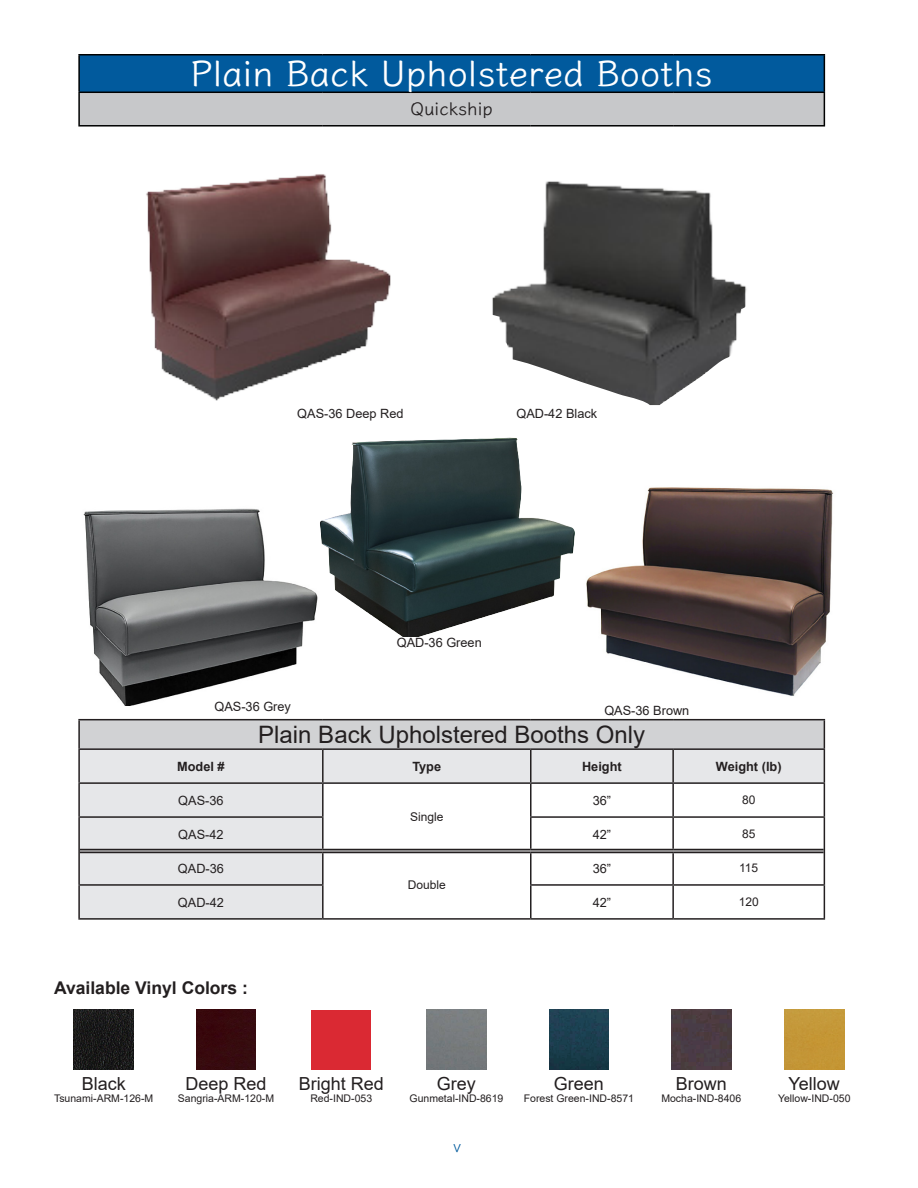
<style>
.page{position:relative;width:918px;height:1188px;background:#fff}
.page>*{position:absolute;margin:0;border:0;box-sizing:border-box;transform-origin:0 0}
.Heading_4{font:600 36px "Klee One";color:#fff}
.t1{font:24px "Arial";color:#231f20}
.t2{font:18px "Arial";color:#231f20}
.klee_table{font:600 18px "Klee One";color:#231f20}
.InformationText1{font:700 17.55px "Arial";color:#231f20}
.t3{font:16.5px "Klee One";color:#015a9d}
.t4{font:12.75px "Arial";color:#231f20}
.t5{font:700 12.75px "Arial";color:#231f20}
.t6{font:12px "Arial";color:#231f20}
.t7{font:10.5px "Arial";color:#231f20}
</style>
<div class="page">
<div style="left:79px;top:55px;width:745px;height:37px;background:#015a9d"></div>
<div style="left:79px;top:92px;width:745px;height:34px;background:#c7c8ca"></div>
<div style="left:79px;top:720px;width:745px;height:29px;background:#d1d2d4"></div>
<svg style="left:80px;top:750px;width:744px;height:168px"></svg>
<hr style="left:80px;top:849px;width:243px;height:4px;background:#8c8a8b">
<hr style="left:323px;top:849px;width:208px;height:4px;background:#8c8a8b">
<hr style="left:531px;top:849px;width:142px;height:4px;background:#8c8a8b">
<hr style="left:673px;top:849px;width:151px;height:4px;background:#8c8a8b">
<hr style="left:78px;top:720px;width:2px;height:28px;background:#231f20">
<svg style="left:824px;top:720px;width:1px;height:28px"></svg>
<hr style="left:78px;top:748px;width:245px;height:2px;background:#231f20">
<hr style="left:78px;top:750px;width:2px;height:32px;background:#231f20">
<hr style="left:323px;top:748px;width:208px;height:2px;background:#231f20">
<hr style="left:322px;top:750px;width:2px;height:32px;background:#231f20">
<hr style="left:531px;top:748px;width:142px;height:2px;background:#231f20">
<hr style="left:530px;top:750px;width:2px;height:32px;background:#231f20">
<hr style="left:673px;top:748px;width:152px;height:2px;background:#231f20">
<hr style="left:672px;top:750px;width:2px;height:32px;background:#231f20">
<hr style="left:824px;top:750px;width:1px;height:32px;background:#231f20">
<hr style="left:78px;top:719px;width:245px;height:1px;background:#231f20">
<hr style="left:323px;top:719px;width:208px;height:1px;background:#231f20">
<hr style="left:531px;top:719px;width:142px;height:1px;background:#231f20">
<hr style="left:673px;top:719px;width:152px;height:1px;background:#231f20">
<hr style="left:78px;top:851px;width:2px;height:33px;background:#231f20">
<hr style="left:322px;top:853px;width:2px;height:31px;background:#231f20">
<hr style="left:530px;top:853px;width:2px;height:31px;background:#231f20">
<hr style="left:672px;top:853px;width:2px;height:31px;background:#231f20">
<hr style="left:824px;top:851px;width:1px;height:33px;background:#231f20">
<hr style="left:78px;top:884px;width:246px;height:2px;background:#231f20">
<hr style="left:78px;top:886px;width:2px;height:32px;background:#231f20">
<hr style="left:322px;top:886px;width:2px;height:32px;background:#231f20">
<hr style="left:530px;top:884px;width:143px;height:2px;background:#231f20">
<hr style="left:530px;top:886px;width:2px;height:32px;background:#231f20">
<hr style="left:673px;top:884px;width:152px;height:2px;background:#231f20">
<hr style="left:672px;top:886px;width:2px;height:32px;background:#231f20">
<hr style="left:824px;top:886px;width:1px;height:32px;background:#231f20">
<hr style="left:78px;top:918px;width:245px;height:2px;background:#231f20">
<hr style="left:323px;top:918px;width:208px;height:2px;background:#231f20">
<hr style="left:531px;top:918px;width:142px;height:2px;background:#231f20">
<hr style="left:673px;top:918px;width:152px;height:2px;background:#231f20">
<hr style="left:78px;top:782px;width:245px;height:2px;background:#231f20">
<hr style="left:78px;top:784px;width:2px;height:32px;background:#231f20">
<hr style="left:323px;top:782px;width:208px;height:2px;background:#231f20">
<hr style="left:322px;top:784px;width:2px;height:32px;background:#231f20">
<hr style="left:531px;top:782px;width:142px;height:2px;background:#231f20">
<hr style="left:530px;top:784px;width:2px;height:32px;background:#231f20">
<hr style="left:673px;top:782px;width:152px;height:2px;background:#231f20">
<hr style="left:672px;top:784px;width:2px;height:32px;background:#231f20">
<hr style="left:824px;top:784px;width:1px;height:32px;background:#231f20">
<hr style="left:78px;top:816px;width:246px;height:2px;background:#231f20">
<hr style="left:78px;top:818px;width:2px;height:33px;background:#231f20">
<hr style="left:322px;top:818px;width:2px;height:31px;background:#231f20">
<hr style="left:530px;top:816px;width:143px;height:2px;background:#231f20">
<hr style="left:530px;top:818px;width:2px;height:31px;background:#231f20">
<hr style="left:673px;top:816px;width:152px;height:2px;background:#231f20">
<hr style="left:672px;top:818px;width:2px;height:31px;background:#231f20">
<hr style="left:824px;top:818px;width:1px;height:33px;background:#231f20">
<hr style="left:80px;top:849px;width:243px;height:1px;background:#231f20">
<hr style="left:80px;top:851px;width:243px;height:1px;background:#231f20">
<hr style="left:80px;top:852px;width:243px;height:1px;background:#231f20">
<hr style="left:323px;top:849px;width:208px;height:1px;background:#231f20">
<hr style="left:323px;top:851px;width:208px;height:1px;background:#231f20">
<hr style="left:323px;top:852px;width:208px;height:1px;background:#231f20">
<hr style="left:531px;top:849px;width:142px;height:1px;background:#231f20">
<hr style="left:531px;top:851px;width:142px;height:1px;background:#231f20">
<hr style="left:531px;top:852px;width:142px;height:1px;background:#231f20">
<hr style="left:673px;top:849px;width:151px;height:1px;background:#231f20">
<hr style="left:673px;top:851px;width:151px;height:1px;background:#231f20">
<hr style="left:673px;top:852px;width:151px;height:1px;background:#231f20">
<hr style="left:78px;top:54px;width:245px;height:2px;background:#000101">
<hr style="left:78px;top:55px;width:2px;height:37px;background:#000101">
<hr style="left:323px;top:54px;width:208px;height:2px;background:#000101">
<hr style="left:531px;top:54px;width:142px;height:2px;background:#000101">
<hr style="left:673px;top:54px;width:152px;height:2px;background:#000101">
<hr style="left:824px;top:55px;width:1px;height:37px;background:#000101">
<hr style="left:78px;top:92px;width:245px;height:1px;background:#000101">
<hr style="left:78px;top:93px;width:2px;height:32px;background:#000101">
<hr style="left:323px;top:92px;width:208px;height:1px;background:#000101">
<hr style="left:531px;top:92px;width:142px;height:1px;background:#000101">
<hr style="left:673px;top:92px;width:152px;height:1px;background:#000101">
<hr style="left:824px;top:93px;width:1px;height:32px;background:#000101">
<hr style="left:78px;top:125px;width:245px;height:2px;background:#000101">
<hr style="left:323px;top:125px;width:208px;height:2px;background:#000101">
<hr style="left:531px;top:125px;width:142px;height:2px;background:#000101">
<hr style="left:673px;top:125px;width:152px;height:2px;background:#000101">
<img style="left:492px;top:181px;width:255px;height:224px">
<img style="left:83px;top:508px;width:235px;height:198px">
<img style="left:320px;top:437px;width:255px;height:200px">
<img style="left:586px;top:487px;width:248px;height:209px">
<img style="left:146px;top:174px;width:245px;height:227px">
<div style="left:196px;top:1010px;width:60px;height:59px;background:#370a0e"></div>
<img style="left:549px;top:1010px;width:60px;height:59px">
<div style="left:672px;top:1010px;width:59px;height:59px;background:#4a3c43"></div>
<div style="left:785px;top:1010px;width:59px;height:59px;background:#c49737"></div>
<img style="left:74px;top:1010px;width:59px;height:59px">
<div style="left:312px;top:1010px;width:59px;height:59px;background:#da2933"></div>
<p class="Heading_4" style="left:191px;top:51px;width:524px">Plain Back Upholstered Booths</p>
<p class="klee_table" style="left:411px;top:98px;width:84px">Quickship</p>
<p class="t4" style="left:297px;top:405px;width:108px">QAS-36 Deep Red</p>
<p class="t4" style="left:516px;top:405px;width:82px">QAD-42 Black</p>
<p class="t4" style="left:214px;top:697px;width:78px">QAS-36 Grey</p>
<p class="t4" style="left:397px;top:634px;width:87px">QAD-36 Green</p>
<p class="t4" style="left:604px;top:702px;width:87px">QAS-36 Brown</p>
<p class="t1" style="left:258px;top:718px;width:388px">Plain Back Upholstered Booths Only</p>
<p class="t5" style="left:177px;top:757px;width:49px">Model #</p>
<p class="t5" style="left:412px;top:757px;width:30px">Type</p>
<p class="t5" style="left:582px;top:757px;width:41px">Height</p>
<p class="t5" style="left:716px;top:757px;width:67px">Weight (lb)</p>
<p class="t4" style="left:178px;top:791px;width:47px">QAS-36</p>
<p class="t6" style="left:410px;top:809px;width:35px">Single</p>
<p class="t4" style="left:593px;top:791px;width:20px">36”</p>
<p class="t6" style="left:742px;top:792px;width:15px">80</p>
<p class="t4" style="left:178px;top:825px;width:47px">QAS-42</p>
<p class="t4" style="left:593px;top:825px;width:20px">42”</p>
<p class="t6" style="left:742px;top:826px;width:15px">85</p>
<p class="t4" style="left:178px;top:859px;width:48px">QAD-36</p>
<p class="t6" style="left:408px;top:877px;width:40px">Double</p>
<p class="t4" style="left:593px;top:859px;width:20px">36”</p>
<p class="t6" style="left:739px;top:860px;width:21px">115</p>
<p class="t4" style="left:178px;top:893px;width:48px">QAD-42</p>
<p class="t4" style="left:593px;top:893px;width:20px">42”</p>
<p class="t6" style="left:739px;top:894px;width:22px">120</p>
<p class="InformationText1" style="left:54px;top:975px;width:195px">Available Vinyl Colors :</p>
<p class="t2" style="left:82px;top:1071px;width:46px">Black</p>
<p class="t7" style="left:54px;top:1091px;width:101px">Tsunami-ARM-126-M</p>
<p class="t2" style="left:186px;top:1071px;width:83px">Deep Red</p>
<p class="t7" style="left:178px;top:1091px;width:98px">Sangria-ARM-120-M</p>
<p class="t2" style="left:299px;top:1071px;width:87px">Bright Red</p>
<p class="t7" style="left:310px;top:1091px;width:63px">Red-IND-053</p>
<p class="t2" style="left:437px;top:1071px;width:41px">Grey</p>
<p class="t7" style="left:410px;top:1091px;width:95px">Gunmetal-IND-8619</p>
<h3 class="t3" style="left:453px;top:1136px;width:10px">v</h3>
<p class="t2" style="left:554px;top:1071px;width:52px">Green</p>
<p class="t7" style="left:524px;top:1091px;width:112px">Forest Green-IND-8571</p>
<p class="t2" style="left:676px;top:1071px;width:53px">Brown</p>
<p class="t7" style="left:661px;top:1091px;width:81px">Mocha-IND-8406</p>
<p class="t2" style="left:789px;top:1071px;width:53px">Yellow</p>
<p class="t7" style="left:778px;top:1091px;width:74px">Yellow-IND-050</p>
</div>
